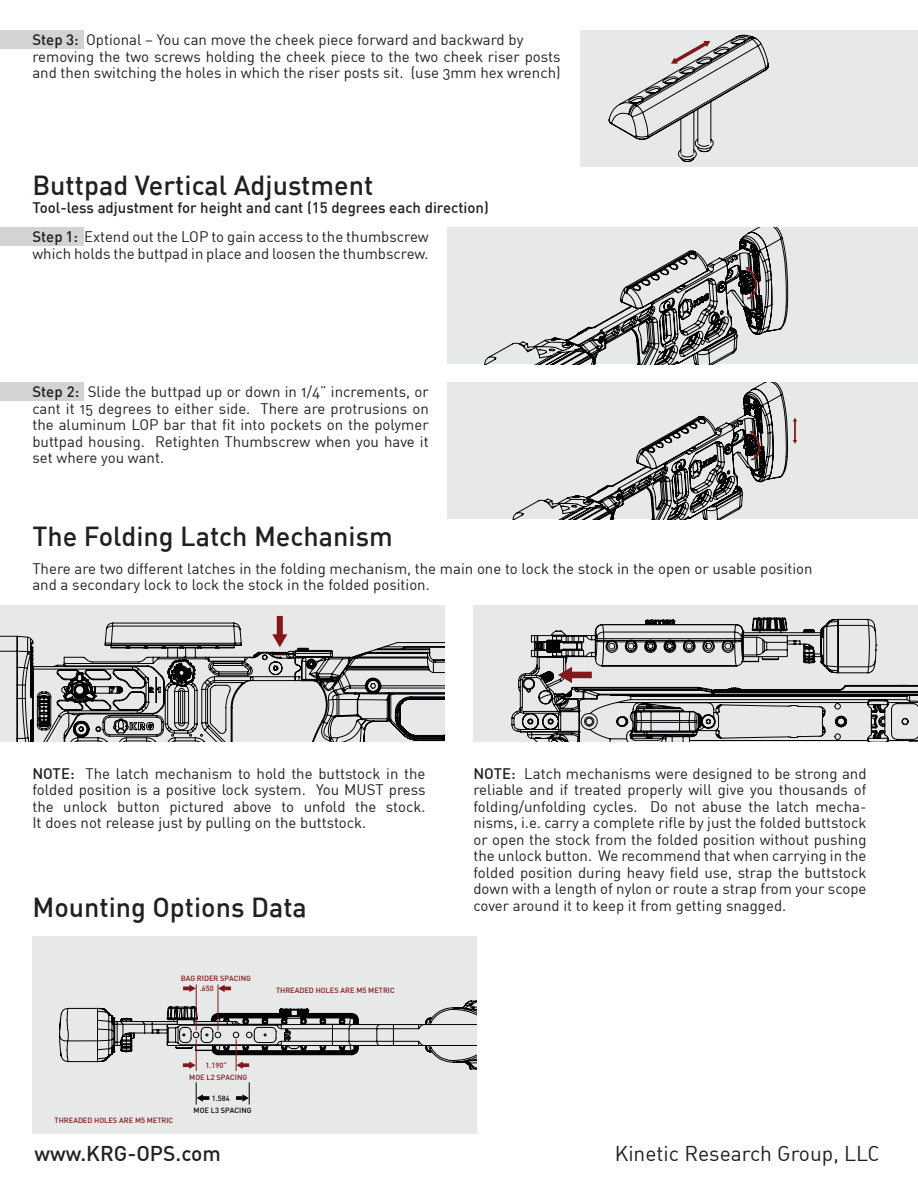
<style>
.page{position:relative;width:918px;height:1188px;background:#fff}
.page>*{position:absolute;margin:0;border:0;box-sizing:border-box;transform-origin:0 0}
.Text{font:500 27px "DIN";color:#231f20}
.t1{font:21px "DIN Regular Alternate";color:#231f20}
.t2{font:500 21px "DIN";color:#231f20}
.Text-2{font:15px/16.5px "DIN Regular Alternate";color:#231f20;text-align:justify}
.Text-3{font:500 15px "DIN";color:#231f20}
.t3{font:500 7.5px/11.9px "DIN";color:#84171b;text-align:center}
.t4{font:500 7.5px "DIN";color:#020304}
.s1{font-family:"DIN";font-weight:500}
</style>
<div class="page">
<div style="left:0;top:30px;width:83px;height:19px;background:#d1d3d4"></div>
<div style="left:0;top:227px;width:83px;height:19px;background:#d1d3d4"></div>
<div style="left:0;top:382px;width:83px;height:19px;background:#d1d3d4"></div>
<div style="left:581px;top:30px;width:337px;height:137px;background:#e7e8e8"></div>
<svg style="left:609px;top:35px;width:160px;height:127px"></svg>
<div style="left:448px;top:227px;width:470px;height:137px;background:#e7e8e8"></div>
<svg style="left:484px;top:227px;width:304px;height:137px"></svg>
<svg style="left:745px;top:266px;width:15px;height:35px"></svg>
<div style="left:448px;top:382px;width:470px;height:137px;background:#e7e8e8"></div>
<svg style="left:512px;top:382px;width:276px;height:137px"></svg>
<svg style="left:749px;top:430px;width:14px;height:32px"></svg>
<hr style="left:794px;top:421px;width:2px;height:20px;background:#84171b">
<div style="left:0;top:605px;width:445px;height:137px;background:#e7e8e8"></div>
<svg style="left:0;top:623px;width:445px;height:119px"></svg>
<div style="left:277px;top:616px;width:6px;height:20px;background:#84171b"></div>
<svg style="left:272px;top:634px;width:15px;height:21px"></svg>
<div style="left:473px;top:605px;width:445px;height:137px;background:#e7e8e8"></div>
<svg style="left:512px;top:618px;width:406px;height:124px"></svg>
<div style="left:570px;top:672px;width:22px;height:6px;background:#84171b"></div>
<svg style="left:539px;top:667px;width:33px;height:16px"></svg>
<div style="left:32px;top:936px;width:445px;height:198px;background:#e7e8e8"></div>
<svg style="left:59px;top:985px;width:418px;height:120px"></svg>
<hr style="left:196px;top:1039px;width:1px;height:32px;background:#84171b">
<hr style="left:236px;top:1039px;width:1px;height:32px;background:#84171b">
<p class="Text-2" style="left:32px;top:31px;width:493px"><span class="s1">Step 3:</span> Optional – You can move the cheek piece forward and backward by</p>
<p class="Text-2" style="left:32px;top:48px;width:530px">removing the two screws holding the cheek piece to the two cheek riser posts and then switching the holes in which the riser posts sit. (use 3mm hex wrench)</p>
<p class="Text" style="left:32px;top:168px;width:342px">Buttpad Vertical Adjustment</p>
<p class="Text-3" style="left:32px;top:198px;width:458px">Tool-less adjustment for height and cant (15 degrees each direction)</p>
<p class="Text-2" style="left:32px;top:228px;width:398px"><span class="s1">Step 1:</span> Extend out the LOP to gain access to the thumbscrew which holds the buttpad in place and loosen the thumbscrew.</p>
<p class="Text-2" style="left:32px;top:383px;width:398px"><span class="s1">Step 2:</span> Slide the buttpad up or down in 1/4” increments, or cant it 15 degrees to either side. There are protrusions on the aluminum LOP bar that fit into pockets on the polymer buttpad housing. Retighten Thumbscrew when you have it set where you want.</p>
<p class="Text" style="left:32px;top:519px;width:362px">The Folding Latch Mechanism</p>
<p class="Text-2" style="left:32px;top:560px;width:782px">There are two different latches in the folding mechanism, the main one to lock the stock in the open or usable position</p>
<p class="Text-2" style="left:32px;top:576px;width:399px">and a secondary lock to lock the stock in the folded position.</p>
<p class="Text-2" style="left:32px;top:765px;width:395px"><span class="s1">NOTE:</span> The latch mechanism to hold the buttstock in the folded position is a positive lock system. You MUST press the unlock button pictured above to unfold the stock.<br>It does not release just by pulling on the buttstock.</p>
<p class="Text-2" style="left:473px;top:765px;width:395px"><span class="s1">NOTE:</span> Latch mechanisms were designed to be strong and reliable and if treated properly will give you thousands of folding/unfolding cycles. Do not abuse the latch mecha&shy;nisms, i.e. carry a complete rifle by just the folded buttstock or open the stock from the folded position without pushing the unlock button. We recommend that when carrying in the folded position during heavy field use, strap the buttstock down with a length of nylon or route a strap from your scope cover around it to keep it from getting snagged.</p>
<p class="Text" style="left:32px;top:890px;width:276px">Mounting Options Data</p>
<p class="t3" style="left:181px;top:972px;width:72px">BAG RIDER SPACING</p>
<p class="t3" style="left:200px;top:982px;width:15px">.650</p>
<p class="t3" style="left:276px;top:985px;width:120px">THREADED HOLES ARE M5 METRIC</p>
<p class="t3" style="left:55px;top:1114px;width:120px">THREADED HOLES ARE M5 METRIC</p>
<p class="t3" style="left:189px;top:1059px;width:60px">1.190”<br>MOE L2 SPACING</p>
<p class="t4" style="left:212px;top:1093px;width:19px">1.584</p>
<p class="t4" style="left:194px;top:1106px;width:60px">MOE L3 SPACING</p>
<h2 class="t2" style="left:35px;top:1140px;width:188px">www.KRG-OPS.com</h2>
<h2 class="t1" style="left:615px;top:1141px;width:267px">Kinetic Research Group, LLC</h2>
</div>
